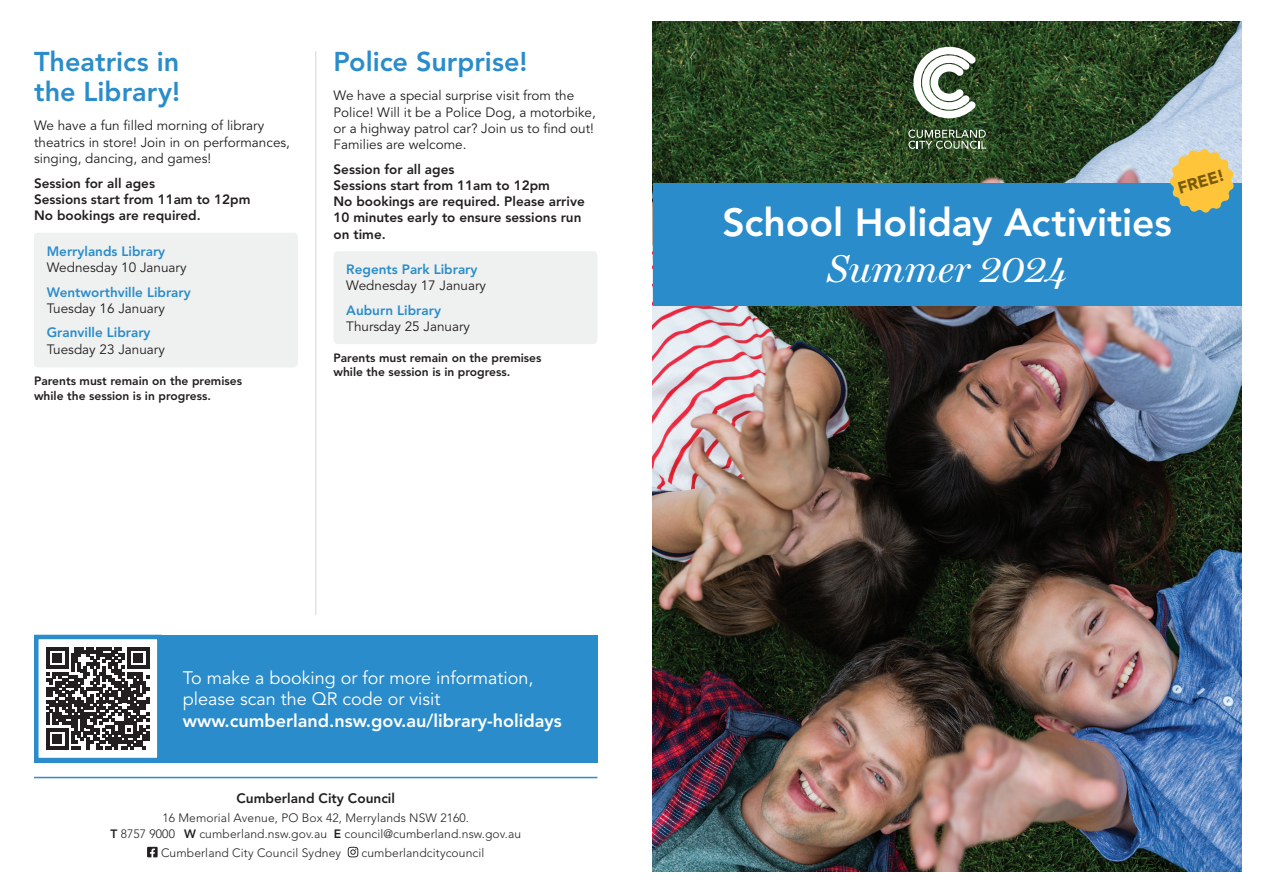
<style>
.page{position:relative;width:1263px;height:893px;background:#fff}
.page>*{position:absolute;margin:0;border:0;box-sizing:border-box;transform-origin:0 0}
.t1{font:800 39px "Avenir LT Std";letter-spacing:-.005em;color:#fff}
.t2{font:italic 39px "Miller Display";letter-spacing:-.005em;color:#fff}
.t3{font:800 27px/30px "Avenir LT Std";color:#2a8ccb}
.t4{font:18px/21.6px "Avenir LT Std";color:#fff}
.t5{font:800 18px "Avenir LT Std";color:#fff}
.t6{font:900 16.5px "Avenir LT Std";color:#795a0b}
.t7{font:800 13.65px "Avenir LT Pro";color:#231f20}
.t8{font:13.5px/16.2px "Avenir LT Std";color:#231f20}
.t9{font:800 13.5px/16.2px "Avenir LT Std";color:#231f20}
.t10{font:800 13.5px "Avenir LT Std";color:#2a8ccb}
.t11{font:300 12px/16.5px "Avenir LT Pro";letter-spacing:.01em;color:#231f20;text-align:center}
.t12{font:800 12px/14.4px "Avenir LT Std";color:#231f20}
.s1{font-weight:800}
</style>
<div class="page">
<img style="left:653px;top:21px;width:589px;height:851px">
<div style="left:653px;top:183px;width:589px;height:122px;background:#2a8ccb"></div>
<svg style="left:1169px;top:148px;width:65px;height:65px;background:#d7bf6a"></svg>
<hr style="left:315px;top:51px;width:1px;height:564px;background:#e2e4e2">
<hr style="left:34px;top:777px;width:563px;height:1px;background:#2a8ccb">
<svg style="left:147px;top:847px;width:11px;height:10px"></svg>
<svg style="left:348px;top:847px;width:10px;height:10px"></svg>
<div style="left:34px;top:635px;width:563px;height:127px;background:#2a8ccb"></div>
<div style="left:36px;top:637px;width:123px;height:123px;background:#fff"></div>
<svg style="left:46px;top:647px;width:103px;height:103px"></svg>
<div style="left:34px;top:635px;width:128px;height:127px;border:4px solid #2a8ccb"></div>
<div style="left:34px;top:233px;width:264px;height:134px;background:#eff1f0;border-radius:4px"></div>
<div style="left:333px;top:251px;width:264px;height:93px;background:#eff1f0;border-radius:4px"></div>
<svg style="left:910px;top:43px;width:66px;height:75px"></svg>
<svg style="left:908px;top:130px;width:78px;height:19px"></svg>
<h2 class="t3" style="left:34px;top:47px;width:148px">Theatrics in the Library!</h2>
<p class="t8" style="left:34px;top:118px;width:257px">We have a fun filled morning of library theatrics in store! Join in on performances, singing, dancing, and games!</p>
<p class="t9" style="left:34px;top:175px;width:218px">Session for all ages<br>Sessions start from 11am to 12pm<br>No bookings are required.</p>
<p class="t10" style="left:47px;top:243px;width:120px">Merrylands Library</p>
<p class="t8" style="left:47px;top:259px;width:141px">Wednesday 10 January</p>
<p class="t10" style="left:47px;top:284px;width:146px">Wentworthville Library</p>
<p class="t8" style="left:47px;top:300px;width:120px">Tuesday 16 January</p>
<p class="t10" style="left:47px;top:325px;width:105px">Granville Library</p>
<p class="t8" style="left:47px;top:341px;width:120px">Tuesday 23 January</p>
<p class="t12" style="left:34px;top:374px;width:209px">Parents must remain on the premises while the session is in progress.</p>
<h2 class="t3" style="left:333px;top:47px;width:195px">Police Surprise!</h2>
<p class="t8" style="left:333px;top:88px;width:264px">We have a special surprise visit from the Police! Will it be a Police Dog, a motorbike, or a highway patrol car? Join us to find out!<br>Families are welcome.</p>
<p class="t9" style="left:333px;top:161px;width:253px">Session for all ages<br>Sessions start from 11am to 12pm<br>No bookings are required. Please arrive<br>10 minutes early to ensure sessions run on time.</p>
<p class="t10" style="left:346px;top:262px;width:133px">Regents Park Library</p>
<p class="t8" style="left:346px;top:278px;width:141px">Wednesday 17 January</p>
<p class="t10" style="left:346px;top:302px;width:96px">Auburn Library</p>
<p class="t8" style="left:346px;top:319px;width:125px">Thursday 25 January</p>
<p class="t12" style="left:333px;top:350px;width:209px">Parents must remain on the premises while the session is in progress.</p>
<h3 class="t4" style="left:183px;top:667px;width:352px">To make a booking or for more information, please scan the QR code or visit</h3>
<h3 class="t5" style="left:183px;top:710px;width:381px">www.cumberland.nsw.gov.au/library-holidays</h3>
<p class="t7" style="left:236px;top:790px;width:160px">Cumberland City Council</p>
<p class="t11" style="left:110px;top:809px;width:412px">16 Memorial Avenue, PO Box 42, Merrylands NSW 2160.<br><span class="s1">T</span> 8757 9000 <span class="s1">W</span> cumberland.nsw.gov.au <span class="s1">E</span> council@cumberland.nsw.gov.au</p>
<p class="t11" style="left:161px;top:844px;width:182px">Cumberland City Council Sydney</p>
<p class="t11" style="left:362px;top:844px;width:124px">cumberlandcitycouncil</p>
<p class="t6" style="left:1175px;top:178px;width:49px;rotate:-16deg">FREE!</p>
<h1 class="t1" style="left:722px;top:199px;width:451px">School Holiday Activities</h1>
<h1 class="t2" style="left:827px;top:245px;width:241px">Summer 2024</h1>
</div>
